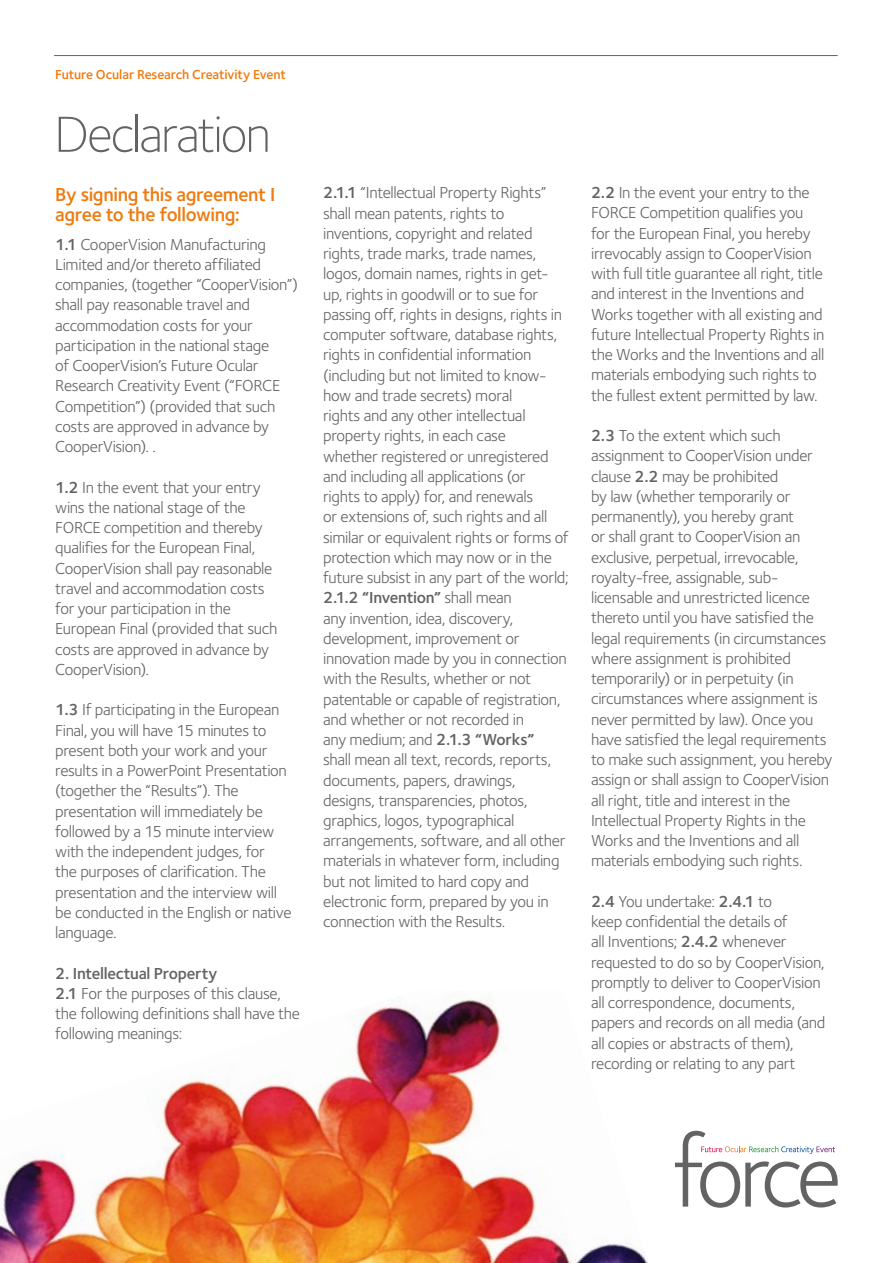
<style>
.page{position:relative;width:893px;height:1263px;background:#fff}
.page>*{position:absolute;margin:0;border:0;box-sizing:border-box;transform-origin:0 0}
.t1{font:300 52.5px "Foundry Sterling OT3";letter-spacing:-.045em;color:#646363}
.t2{font:600 19.5px/20.2px "Foundry Sterling OT3";letter-spacing:-.02em;color:#ef7b10}
.t3{font:16.5px/20.2px "Foundry Sterling OT3";letter-spacing:-.02em;color:#646363}
.t4{font:600 13.5px "Foundry Sterling OT3";letter-spacing:-.01em;color:#ef7b10}
.s1{font-weight:600}
</style>
<div class="page">
<img style="left:0;top:999px;width:648px;height:264px">
<hr style="left:54px;top:55px;width:784px;height:1px;background:#646363">
<svg style="left:675px;top:1131px;width:163px;height:77px"></svg>
<p class="t4" style="left:55px;top:64px;width:232px">Future Ocular Research Creativity Event</p>
<h1 class="t1" style="left:54px;top:97px;width:218px">Declaration</h1>
<p class="t2" style="left:55px;top:183px;width:222px">By signing this agreement I agree to the following:</p>
<p class="t3" style="left:55px;top:233px;width:244px"><span class="s1">1.1</span> CooperVision Manufacturing<br>Limited and/or thereto affiliated companies, (together “CooperVision”) shall pay reasonable travel and accommodation costs for your participation in the national stage<br>of CooperVision’s Future Ocular<br>Research Creativity Event (“FORCE<br>Competition”) (provided that such costs are approved in advance by<br>CooperVision). .</p>
<p class="t3" style="left:55px;top:476px;width:224px"><span class="s1">1.2</span> In the event that your entry wins the national stage of the<br>FORCE competition and thereby qualifies for the European Final,<br>CooperVision shall pay reasonable travel and accommodation costs for your participation in the<br>European Final (provided that such costs are approved in advance by<br>CooperVision).</p>
<p class="t3" style="left:55px;top:699px;width:238px"><span class="s1">1.3</span> If participating in the European<br>Final, you will have 15 minutes to present both your work and your results in a PowerPoint Presentation (together the “Results”). The presentation will immediately be followed by a 15 minute interview with the independent judges, for<br>the purposes of clarification. The presentation and the interview will be conducted in the English or native language.</p>
<p class="t3" style="left:55px;top:962px;width:246px"><span class="s1">2. Intellectual Property<br>2.1</span> For the purposes of this clause, the following definitions shall have the following meanings:</p>
<p class="t3" style="left:323px;top:182px;width:247px"><span class="s1">2.1.1</span> “Intellectual Property Rights” shall mean patents, rights to inventions, copyright and related rights, trade marks, trade names, logos, domain names, rights in get&shy;up, rights in goodwill or to sue for passing off, rights in designs, rights in computer software, database rights, rights in confidential information (including but not limited to know&shy;how and trade secrets) moral<br>rights and any other intellectual property rights, in each case<br>whether registered or unregistered and including all applications (or<br>rights to apply) for, and renewals<br>or extensions of, such rights and all similar or equivalent rights or forms of protection which may now or in the future subsist in any part of the world; <span class="s1">2.1.2 “Invention”</span> shall mean<br>any invention, idea, discovery, development, improvement or innovation made by you in connection with the Results, whether or not patentable or capable of registration, and whether or not recorded in<br>any medium; and <span class="s1">2.1.3 “Works”<br></span>shall mean all text, records, reports, documents, papers, drawings, designs, transparencies, photos, graphics, logos, typographical arrangements, software, and all other materials in whatever form, including but not limited to hard copy and electronic form, prepared by you in connection with the Results.</p>
<p class="t3" style="left:591px;top:181px;width:235px"><span class="s1">2.2</span> In the event your entry to the FORCE Competition qualifies you for the European Final, you hereby irrevocably assign to CooperVision with full title guarantee all right, title and interest in the Inventions and Works together with all existing and future Intellectual Property Rights in the Works and the Inventions and all materials embodying such rights to the fullest extent permitted by law.</p>
<p class="t3" style="left:591px;top:424px;width:243px"><span class="s1">2.3</span> To the extent which such assignment to CooperVision under clause <span class="s1">2.2</span> may be prohibited<br>by law (whether temporarily or permanently), you hereby grant<br>or shall grant to CooperVision an exclusive, perpetual, irrevocable, royalty-free, assignable, sub&shy;licensable and unrestricted licence thereto until you have satisfied the legal requirements (in circumstances where assignment is prohibited temporarily) or in perpetuity (in circumstances where assignment is never permitted by law). Once you have satisfied the legal requirements to make such assignment, you hereby assign or shall assign to CooperVision all right, title and interest in the Intellectual Property Rights in the Works and the Inventions and all materials embodying such rights.</p>
<p class="t3" style="left:591px;top:890px;width:236px"><span class="s1">2.4</span> You undertake: <span class="s1">2.4.1</span> to<br>keep confidential the details of<br>all Inventions; <span class="s1">2.4.2</span> whenever requested to do so by CooperVision, promptly to deliver to CooperVision all correspondence, documents, papers and records on all media (and all copies or abstracts of them), recording or relating to any part</p>
</div>
